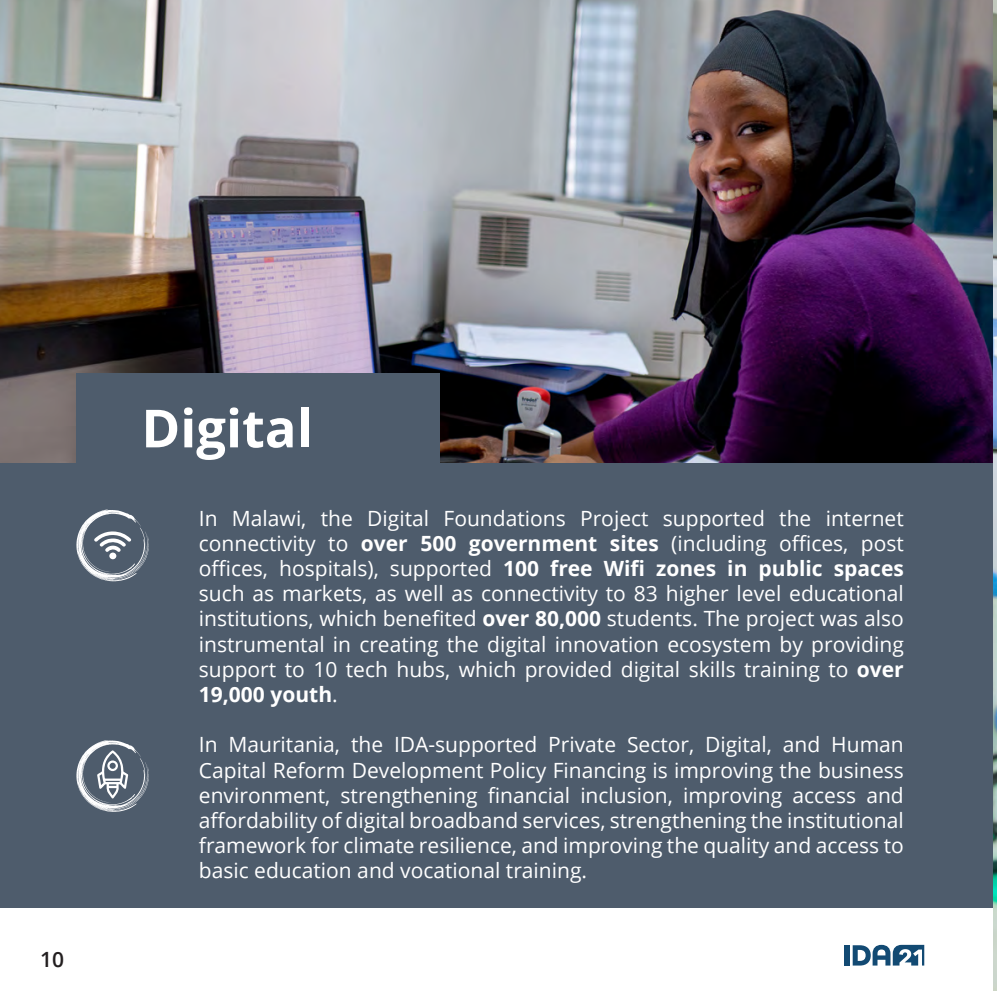
<style>
.page{position:relative;width:997px;height:992px;background:#fff}
.page>*{position:absolute;margin:0;border:0;box-sizing:border-box;transform-origin:0 0}
.t1{font:700 52.5px "Open Sans";color:#fff}
.t2{font:21px/25.2px "Open Sans";color:#fff;text-align:justify}
.t3{font:600 21px "Open Sans";color:#231f20}
.s1{font-weight:700}
</style>
<div class="page">
<div style="left:844px;top:945px;width:5px;height:20px;background:#124a73"></div>
<svg style="left:852px;top:944px;width:72px;height:21px"></svg>
<div style="left:0;top:462px;width:992px;height:445px;background:#4e5c6c"></div>
<img style="left:0;top:0;width:992px;height:462px">
<div style="left:76px;top:374px;width:363px;height:110px;background:#4e5c6c"></div>
<img style="left:992px;top:1px;width:4px;height:988px">
<svg style="left:76px;top:740px;width:73px;height:72px"></svg>
<svg style="left:76px;top:509px;width:73px;height:72px"></svg>
<div style="left:109px;top:552px;width:7px;height:7px;background:#fff;border-radius:50%"></div>
<p class="t3" style="left:40px;top:944px;width:25px">10</p>
<p class="t1" style="left:141px;top:391px;width:173px">Digital</p>
<p class="t2" style="left:199px;top:505px;width:706px">In Malawi, the Digital Foundations Project supported the internet connectivity to <span class="s1">over 500 government sites</span> (including offices, post offices, hospitals), supported <span class="s1">100 free Wifi zones in public spaces </span>such as markets, as well as connectivity to 83 higher level educational institutions, which benefited <span class="s1">over 80,000</span> students. The project was also instrumental in creating the digital innovation ecosystem by providing support to 10 tech hubs, which provided digital skills training to <span class="s1">over 19,000 youth</span>.</p>
<p class="t2" style="left:199px;top:731px;width:706px">In Mauritania, the IDA-supported Private Sector, Digital, and Human Capital Reform Development Policy Financing is improving the business environment, strengthening financial inclusion, improving access and affordability of digital broadband services, strengthening the institutional framework for climate resilience, and improving the quality and access to basic education and vocational training.</p>
</div>
